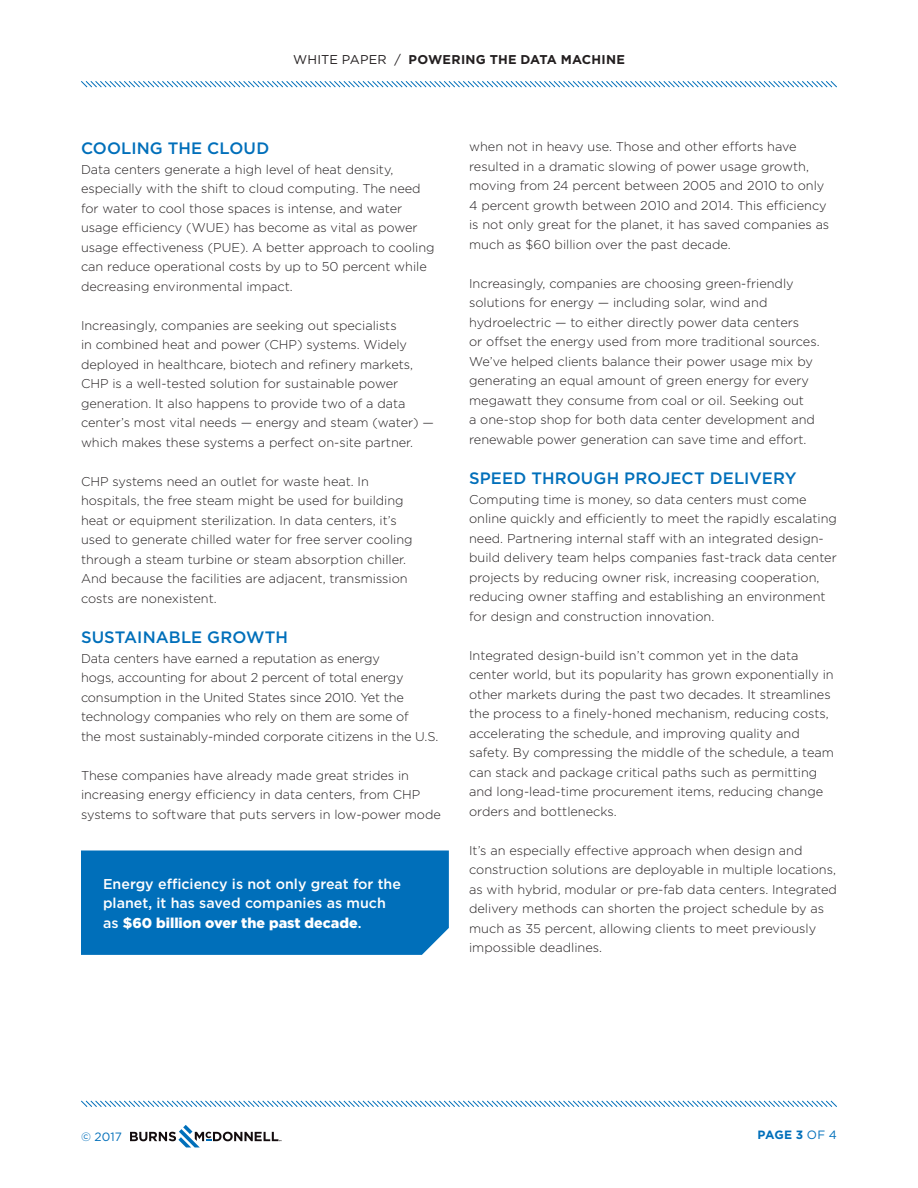
<style>
.page{position:relative;width:918px;height:1188px;background:#fff}
.page>*{position:absolute;margin:0;border:0;box-sizing:border-box;transform-origin:0 0}
.t1{font:500 16.5px "Gotham";letter-spacing:.005em;color:#006fba}
.t2{font:500 14.25px/19.5px "Gotham";color:#fff}
.t3{font:300 12.75px/19.5px "Gotham";color:#231f20}
.t4{font:700 12.75px "Gotham";letter-spacing:.02em;color:#231f20}
.t5{font:700 12px "Gotham";color:#006fba}
.t6{font:12px "Gotham";color:#006fba}
.s1{font-weight:400}
.s2{font-weight:900}
</style>
<div class="page">
<svg style="left:81px;top:81px;width:756px;height:7px"></svg>
<svg style="left:81px;top:1100px;width:756px;height:7px"></svg>
<svg style="left:130px;top:1125px;width:151px;height:22px"></svg>
<div style="left:81px;top:850px;width:368px;height:105px;background:#006fba"></div>
<p class="t4" style="left:293px;top:51px;width:333px"><span class="s1">WHITE PAPER /</span> POWERING THE DATA MACHINE</p>
<p class="t1" style="left:81px;top:138px;width:190px">COOLING THE CLOUD</p>
<p class="t3" style="left:81px;top:159px;width:355px">Data centers generate a high level of heat density, especially with the shift to cloud computing. The need for water to cool those spaces is intense, and water usage efficiency (WUE) has become as vital as power usage effectiveness (PUE). A better approach to cooling can reduce operational costs by up to 50 percent while decreasing environmental impact.</p>
<p class="t3" style="left:81px;top:315px;width:355px">Increasingly, companies are seeking out specialists<br>in combined heat and power (CHP) systems. Widely deployed in healthcare, biotech and refinery markets, CHP is a well-tested solution for sustainable power generation. It also happens to provide two of a data center’s most vital needs — energy and steam (water) — which makes these systems a perfect on-site partner.</p>
<p class="t3" style="left:81px;top:471px;width:333px">CHP systems need an outlet for waste heat. In hospitals, the free steam might be used for building heat or equipment sterilization. In data centers, it’s used to generate chilled water for free server cooling through a steam turbine or steam absorption chiller.<br>And because the facilities are adjacent, transmission costs are nonexistent.</p>
<p class="t1" style="left:81px;top:627px;width:209px">SUSTAINABLE GROWTH</p>
<p class="t3" style="left:81px;top:648px;width:359px">Data centers have earned a reputation as energy<br>hogs, accounting for about 2 percent of total energy consumption in the United States since 2010. Yet the technology companies who rely on them are some of<br>the most sustainably-minded corporate citizens in the U.S.</p>
<p class="t3" style="left:81px;top:765px;width:361px">These companies have already made great strides in increasing energy efficiency in data centers, from CHP systems to software that puts servers in low-power mode</p>
<p class="t2" style="left:103px;top:874px;width:299px">Energy efficiency is not only great for the planet, it has saved companies as much as <span class="s2">$60 billion over the past decade</span>.</p>
<p class="t3" style="left:469px;top:137px;width:362px">when not in heavy use. Those and other efforts have resulted in a dramatic slowing of power usage growth, moving from 24 percent between 2005 and 2010 to only 4 percent growth between 2010 and 2014. This efficiency is not only great for the planet, it has saved companies as much as $60 billion over the past decade.</p>
<p class="t3" style="left:469px;top:273px;width:352px">Increasingly, companies are choosing green-friendly solutions for energy — including solar, wind and hydroelectric — to either directly power data centers<br>or offset the energy used from more traditional sources.<br>We’ve helped clients balance their power usage mix by generating an equal amount of green energy for every megawatt they consume from coal or oil. Seeking out<br>a one-stop shop for both data center development and renewable power generation can save time and effort.</p>
<p class="t1" style="left:469px;top:468px;width:329px">SPEED THROUGH PROJECT DELIVERY</p>
<p class="t3" style="left:469px;top:489px;width:369px">Computing time is money, so data centers must come online quickly and efficiently to meet the rapidly escalating need. Partnering internal staff with an integrated design&shy;build delivery team helps companies fast-track data center projects by reducing owner risk, increasing cooperation, reducing owner staffing and establishing an environment for design and construction innovation.</p>
<p class="t3" style="left:469px;top:645px;width:366px">Integrated design-build isn’t common yet in the data center world, but its popularity has grown exponentially in other markets during the past two decades. It streamlines the process to a finely-honed mechanism, reducing costs, accelerating the schedule, and improving quality and safety. By compressing the middle of the schedule, a team can stack and package critical paths such as permitting and long-lead-time procurement items, reducing change orders and bottlenecks.</p>
<p class="t3" style="left:469px;top:840px;width:369px">It’s an especially effective approach when design and construction solutions are deployable in multiple locations, as with hybrid, modular or pre-fab data centers. Integrated delivery methods can shorten the project schedule by as much as 35 percent, allowing clients to meet previously impossible deadlines.</p>
<p class="t6" style="left:81px;top:1129px;width:43px">© 2017</p>
<p class="t5" style="left:758px;top:1127px;width:81px">PAGE 3 <span class="s1">OF 4</span></p>
</div>
